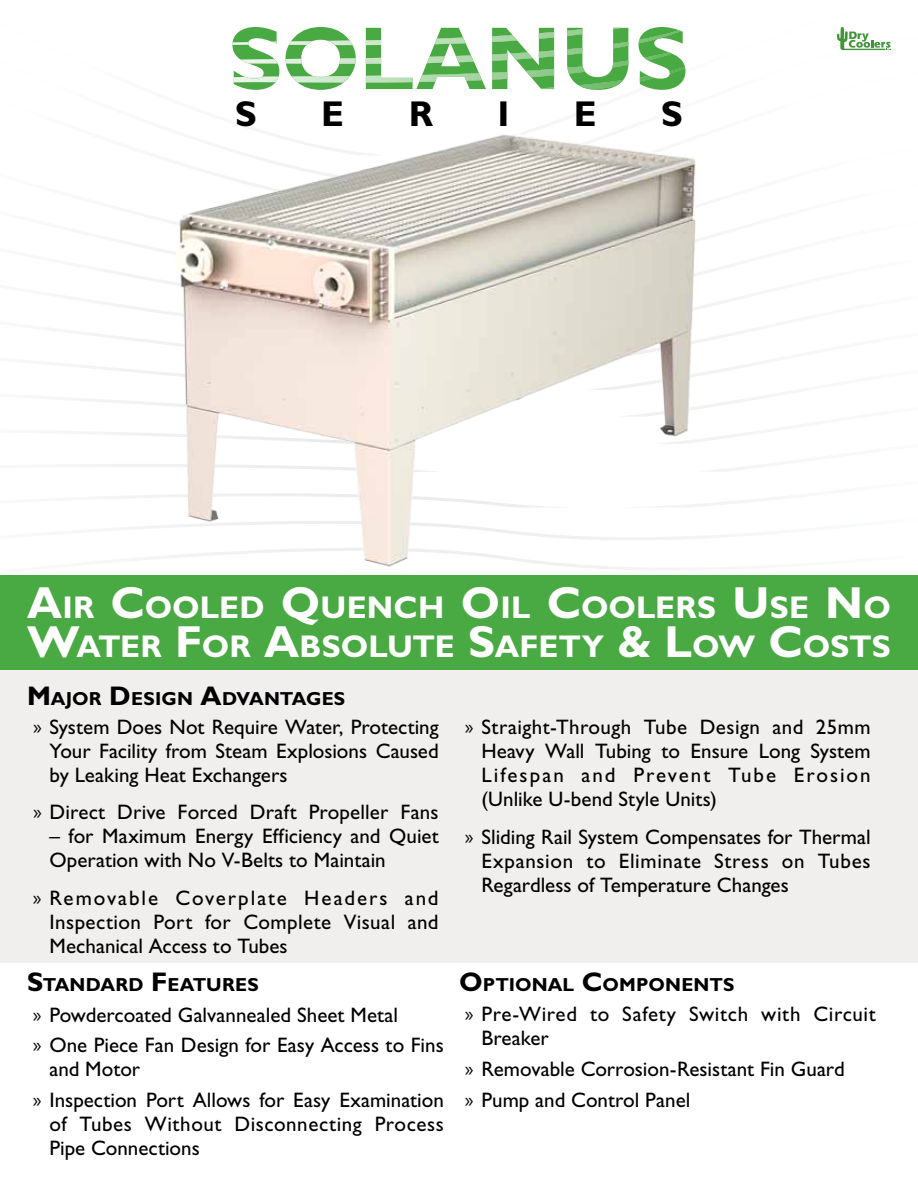
<style>
.page{position:relative;width:918px;height:1188px;background:#fff}
.page>*{position:absolute;margin:0;border:0;box-sizing:border-box;transform-origin:0 0}
.t1{font:700 36px "Gill Sans Std";color:#000}
.t2{font:700 31.5px/39px "Gill Sans Std";letter-spacing:.005em;color:#fff}
.t3{font:21px/24px "Gill Sans Std";letter-spacing:.005em;color:#000;text-align:justify}
.t4{font:21px/24px "Gill Sans Std";letter-spacing:.025em;color:#000}
.t5{font:21px/24px "Gill Sans Std";letter-spacing:.03em;color:#000}
.t6{font:700 18.9px "Gill Sans Std";letter-spacing:.005em;color:#000}
.s1{font-size:45px}
.s2{font-size:27px}
.s3{font-family:"Myriad Pro"}
</style>
<div class="page">
<svg style="left:0;top:575px;width:918px;height:1px"></svg>
<img style="left:75px;top:89px;width:690px;height:481px">
<div style="left:0;top:647px;width:918px;height:316px;background:#f0efee"></div>
<div style="left:0;top:576px;width:918px;height:94px;background:#49a942"></div>
<svg style="left:639px;top:27px;width:46px;height:63px"></svg>
<svg style="left:232px;top:27px;width:47px;height:63px"></svg>
<svg style="left:286px;top:27px;width:70px;height:63px"></svg>
<svg style="left:366px;top:28px;width:120px;height:61px"></svg>
<svg style="left:492px;top:28px;width:62px;height:61px"></svg>
<svg style="left:567px;top:28px;width:61px;height:62px"></svg>
<svg style="left:837px;top:27px;width:54px;height:24px"></svg>
<h1 class="t1" style="left:235px;top:93px;width:23px">S</h1>
<h1 class="t1" style="left:321px;top:93px;width:24px">E</h1>
<h1 class="t1" style="left:409px;top:93px;width:26px">R</h1>
<h1 class="t1" style="left:497px;top:93px;width:13px">I</h1>
<h1 class="t1" style="left:574px;top:93px;width:24px">E</h1>
<h1 class="t1" style="left:661px;top:93px;width:23px">S</h1>
<h2 class="t2" style="left:27px;top:588px;width:866px"><span class="s1">A</span>IR <span class="s1">C</span>OOLED <span class="s1">Q</span>UENCH <span class="s1">O</span>IL <span class="s1">C</span>OOLERS <span class="s1">U</span>SE <span class="s1">N</span>O<br><span class="s1">W</span>ATER <span class="s1">F</span>OR <span class="s1">A</span>BSOLUTE <span class="s1">S</span>AF ETY <span class="s1">&amp; L</span>OW <span class="s1">C</span>OSTS</h2>
<p class="t6" style="left:27px;top:687px;width:320px"><span class="s2">M</span>AJOR <span class="s2">D</span> ESIGN <span class="s2">A</span>DVANTAGES</p>
<p class="t3" style="left:49px;top:715px;width:391px;text-indent:-16px"><span class="s3">»</span> System Does Not Require Water, Protecting Your Facility from Steam Explosions Caused by Leaking Heat Exchangers</p>
<p class="t3" style="left:33px;top:800px;width:407px"><span class="s3">»</span> Direct Drive Forced Draft Propeller Fans</p>
<p class="t3" style="left:49px;top:824px;width:391px">– for Maximum Energy Efficiency and Quiet<br>Operation with No V-Belts to Maintain</p>
<p class="t3" style="left:49px;top:886px;width:391px;text-indent:-16px"><span class="s3">»</span> Removable Coverplate Headers and Inspection Port for Complete Visual and Mechanical Access to Tubes</p>
<p class="t3" style="left:481px;top:715px;width:391px;text-indent:-16px"><span class="s3">»</span> Straight-Through Tube Design and 25mm Heavy Wall Tubing to Ensure Long System Lifespan and Prevent Tube Erosion (Unlike U-bend Style Units)</p>
<p class="t3" style="left:481px;top:825px;width:391px;text-indent:-16px"><span class="s3">»</span> Sliding Rail System Compensates for Thermal Expansion to Eliminate Stress on Tubes Regardless of Temperature Changes</p>
<p class="t6" style="left:27px;top:974px;width:233px"><span class="s2">S</span>TANDARD <span class="s2">F</span>EATURES</p>
<p class="t6" style="left:459px;top:974px;width:277px"><span class="s2">O</span>PTIONAL <span class="s2">C</span>OM PONENTS</p>
<p class="t3" style="left:33px;top:999px;width:412px;line-height:30.8px"><span class="s3">»</span> Powdercoated Galvannealed Sheet Metal<br><span class="s3">»</span> One Piece Fan Design for Easy Access to Fins</p>
<p class="t3" style="left:33px;top:1054px;width:413px;line-height:30.8px;text-indent:17px">and Motor<br><span class="s3">»</span> Inspection Port Allows for Easy Examination</p>
<p class="t4" style="left:49px;top:1112px;width:396px">of Tubes Without Disconnecting Process<br>Pipe Connections</p>
<p class="t5" style="left:481px;top:1002px;width:396px;text-indent:-17px"><span class="s3">»</span> Pre-Wired to Safety Switch with Circuit<br>Breaker</p>
<p class="t3" style="left:465px;top:1054px;width:381px;line-height:30.8px"><span class="s3">»</span> Removable Corrosion-Resistant Fin Guard <span class="s3">»</span> Pump and Control Panel</p>
</div>
